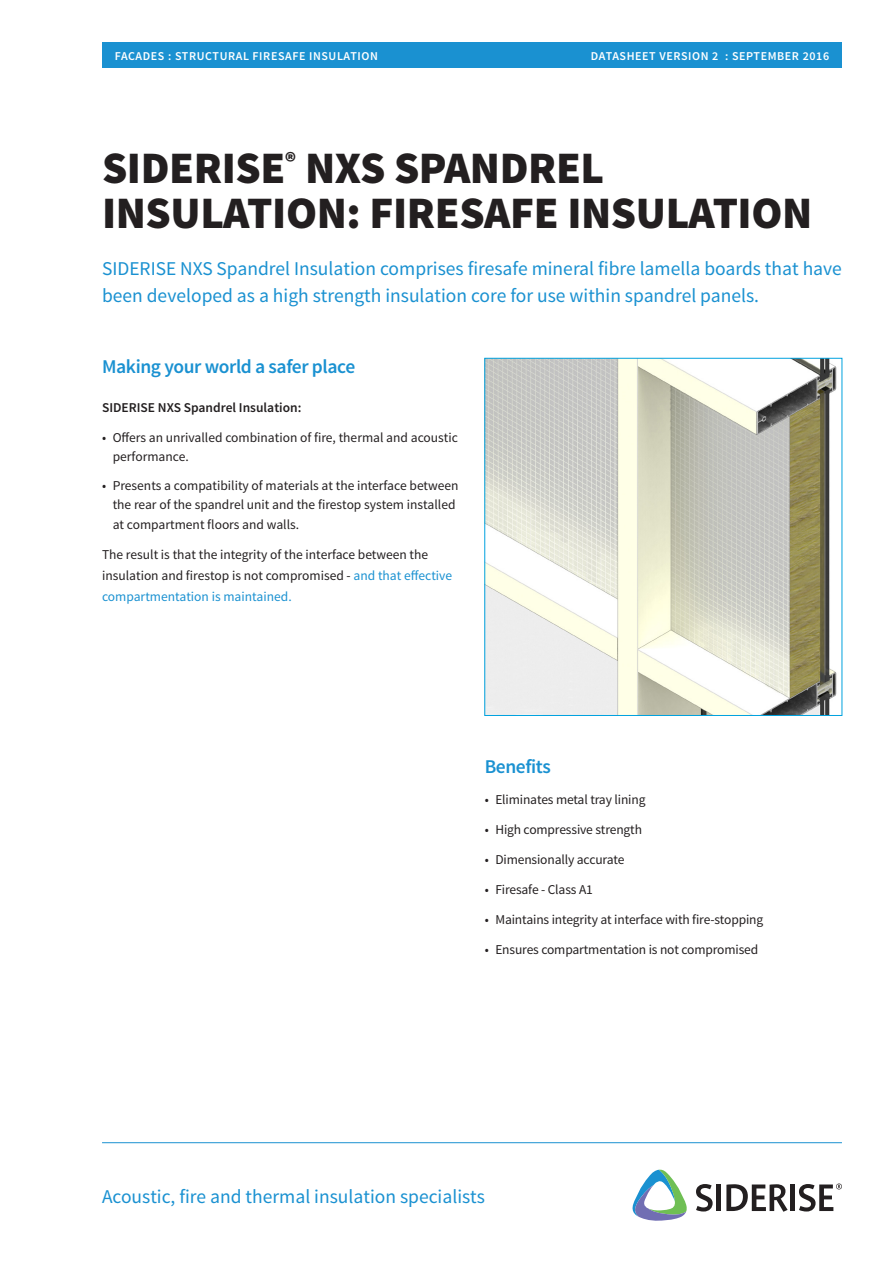
<style>
.page{position:relative;width:893px;height:1263px;background:#fff}
.page>*{position:absolute;margin:0;border:0;box-sizing:border-box;transform-origin:0 0}
.Heading{font:900 45px/45px "Source Sans Pro";letter-spacing:-.01em;color:#231f20}
.Intro_Paragraph{font:19.5px/27px "Source Sans Pro";color:#1a91d1}
.t1{font:600 19.5px "Source Sans Pro";letter-spacing:-.02em;color:#1a91d1}
.Body_text{font:13.5px/19.5px "Source Sans Pro";color:#231f20}
.Body_text-2{font:600 13.5px "Source Sans Pro";color:#231f20}
.t2{font:600 12px "Source Sans Pro";letter-spacing:.05em;color:#fff}
.s1{color:#1a91d1}
</style>
<div class="page">
<svg style="left:696px;top:1184px;width:17px;height:27px"></svg>
<div style="left:716px;top:1184px;width:5px;height:27px;background:#231f20"></div>
<svg style="left:726px;top:1184px;width:62px;height:28px"></svg>
<div style="left:790px;top:1184px;width:5px;height:27px;background:#231f20"></div>
<svg style="left:632px;top:1169px;width:55px;height:52px"></svg>
<svg style="left:799px;top:1183px;width:43px;height:28px"></svg>
<div style="left:102px;top:43px;width:740px;height:25px;background:#1a91d1"></div>
<hr style="left:102px;top:1142px;width:740px;height:1px;background:#1a91d1">
<img style="left:486px;top:360px;width:351px;height:354px">
<div style="left:484px;top:358px;width:358px;height:358px;border:1px solid #00a2df"></div>
<p class="t2" style="left:115px;top:48px;width:265px">FACADES : STRUCTURAL FIRESAFE INSULATION</p>
<p class="t2" style="left:591px;top:48px;width:240px">DATASHEET VERSION 2 : SEPTEMBER 2016</p>
<p class="Heading" style="left:102px;top:147px;width:712px">SIDERISE<sup>®</sup> NXS SPANDREL<br>INSULATION: FIRESAFE INSULATION</p>
<p class="Intro_Paragraph" style="left:102px;top:255px;width:741px">SIDERISE NXS Spandrel Insulation comprises firesafe mineral fibre lamella boards that have been developed as a high strength insulation core for use within spandrel panels.</p>
<p class="t1" style="left:102px;top:354px;width:255px">Making your world a safer place</p>
<p class="Body_text-2" style="left:102px;top:399px;width:201px">SIDERISE NXS Spandrel Insulation:</p>
<p class="Body_text" style="left:113px;top:428px;width:347px;text-indent:-11px">• Offers an unrivalled combination of fire, thermal and acoustic performance.</p>
<p class="Body_text" style="left:113px;top:476px;width:347px;text-indent:-11px">• Presents a compatibility of materials at the interface between the rear of the spandrel unit and the firestop system installed at compartment floors and walls.</p>
<p class="Body_text" style="left:102px;top:544px;width:352px;line-height:21px">The result is that the integrity of the interface between the insulation and firestop is not compromised - <span class="s1">and that effective compartmentation is maintained.</span></p>
<p class="t1" style="left:485px;top:754px;width:68px">Benefits</p>
<p class="Body_text" style="left:485px;top:790px;width:162px">• Eliminates metal tray lining</p>
<p class="Body_text" style="left:485px;top:820px;width:159px">• High compressive strength</p>
<p class="Body_text" style="left:485px;top:850px;width:141px">• Dimensionally accurate</p>
<p class="Body_text" style="left:485px;top:880px;width:110px">• Firesafe - Class A1</p>
<p class="Body_text" style="left:485px;top:910px;width:280px">• Maintains integrity at interface with fire-stopping</p>
<p class="Body_text" style="left:485px;top:940px;width:275px">• Ensures compartmentation is not compromised</p>
<p class="Intro_Paragraph" style="left:102px;top:1183px;width:384px">Acoustic, fire and thermal insulation specialists</p>
</div>
